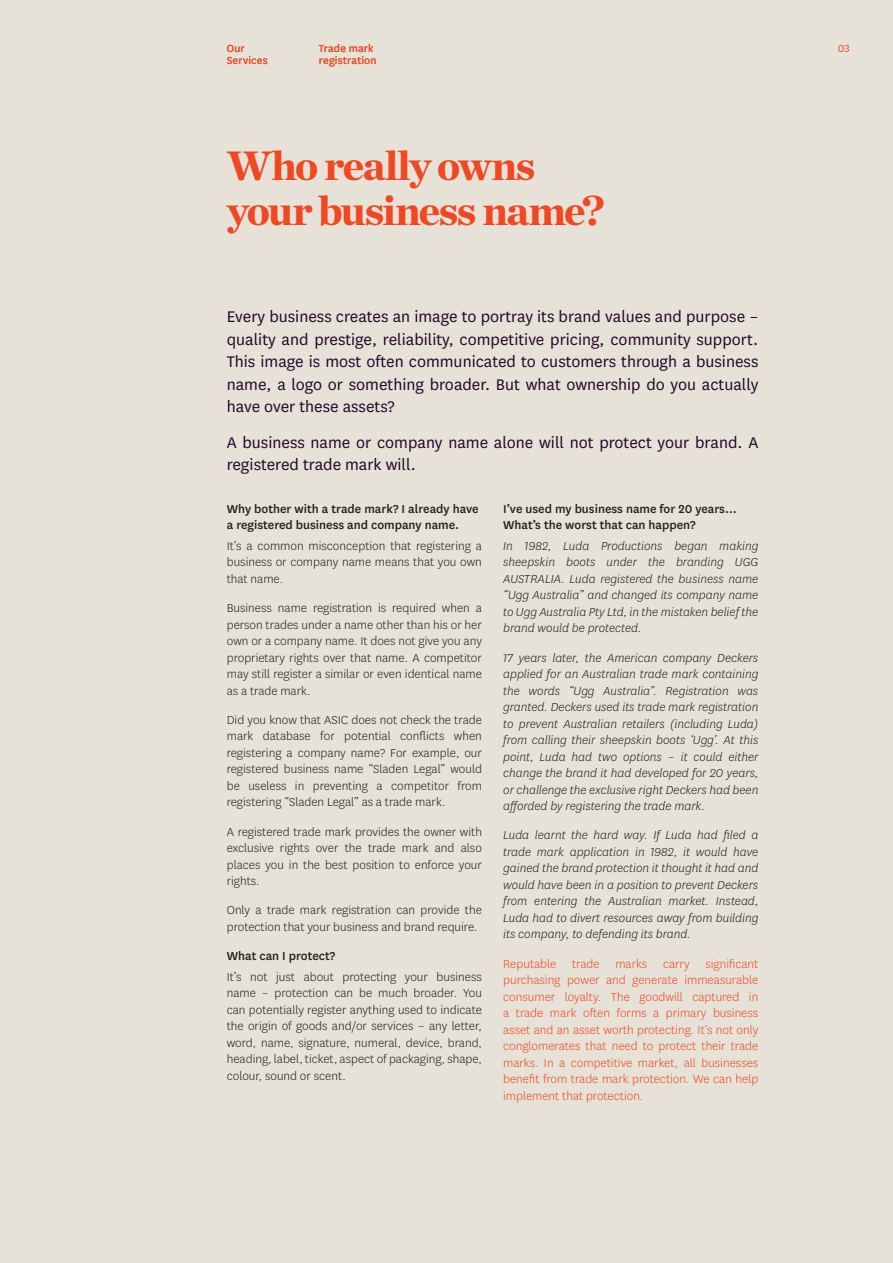
<style>
.page{position:relative;width:893px;height:1263px;background:#e6e2d7}
.page>*{position:absolute;margin:0;border:0;box-sizing:border-box;transform-origin:0 0}
.t1{font:900 42px/45px "Chronicle Deck";letter-spacing:-.035em;color:#f04822}
.t2{font:18px/22.5px "National";color:#26062d;text-align:justify}
.t3{font:300 13.5px/16.5px "National";color:#231f20;text-align:justify}
.t4{font:italic 300 13.5px/16.5px "National";color:#231f20;text-align:justify}
.t5{font:300 13.5px/16.5px "National";color:#f04822;text-align:justify}
.t6{font:500 13.5px/16.5px "National";color:#231f20}
.t7{font:12px/12.8px "National";letter-spacing:.015em;color:#f04822}
</style>
<div class="page">
<p class="t7" style="left:227px;top:41px;width:42px">Our<br>Services</p>
<p class="t7" style="left:319px;top:41px;width:59px">Trade mark registration</p>
<h1 class="t1" style="left:227px;top:141px;width:379px">Who really owns your business name?</h1>
<p class="t2" style="left:227px;top:305px;width:533px">Every business creates an image to portray its brand values and purpose – quality and prestige, reliability, competitive pricing, community support.<br>This image is most often communicated to customers through a business name, a logo or something broader. But what ownership do you actually have over these assets?</p>
<h2 class="t2" style="left:227px;top:430px;width:533px">A business name or company name alone will not protect your brand. A registered trade mark will.</h2>
<p class="t6" style="left:227px;top:499px;width:253px">Why bother with a trade mark? I already have a registered business and company name.</p>
<p class="t3" style="left:227px;top:537px;width:257px">It’s a common misconception that registering a business or company name means that you own that name.</p>
<p class="t3" style="left:227px;top:599px;width:257px">Business name registration is required when a person trades under a name other than his or her own or a company name. It does not give you any proprietary rights over that name. A competitor may still register a similar or even identical name as a trade mark.</p>
<p class="t3" style="left:227px;top:711px;width:257px">Did you know that ASIC does not check the trade mark database for potential conflicts when registering a company name? For example, our registered business name “Sladen Legal” would be useless in preventing a competitor from registering “Sladen Legal” as a trade mark.</p>
<p class="t3" style="left:227px;top:823px;width:257px">A registered trade mark provides the owner with exclusive rights over the trade mark and also places you in the best position to enforce your rights.</p>
<p class="t3" style="left:227px;top:901px;width:257px">Only a trade mark registration can provide the protection that your business and brand require.</p>
<p class="t6" style="left:227px;top:947px;width:110px">What can I protect?</p>
<p class="t3" style="left:227px;top:968px;width:257px">It’s not just about protecting your business name – protection can be much broader. You can potentially register anything used to indicate the origin of goods and/or services – any letter, word, name, signature, numeral, device, brand, heading, label, ticket, aspect of packaging, shape, colour, sound or scent.</p>
<p class="t6" style="left:503px;top:499px;width:235px">I’ve used my business name for 20 years…<br>What’s the worst that can happen?</p>
<p class="t4" style="left:503px;top:537px;width:257px">In 1982, Luda Productions began making sheepskin boots under the branding UGG AUSTRALIA. Luda registered the business name “Ugg Australia” and changed its company name to Ugg Australia Pty Ltd, in the mistaken beliefthe brand would be protected.</p>
<p class="t4" style="left:503px;top:649px;width:257px">17 years later, the American company Deckers applied for an Australian trade mark containing the words “Ugg Australia”. Registration was granted. Deckers used its trade mark registration to prevent Australian retailers (including Luda) from calling their sheepskin boots ‘Ugg’. At this point, Luda had two options – it could either change the brand it had developed for 20 years, or challenge the exclusive right Deckers had been afforded by registering the trade mark.</p>
<p class="t4" style="left:503px;top:827px;width:257px">Luda learnt the hard way. If Luda had filed a trade mark application in 1982, it would have gained the brand protection it thought it had and would have been in a position to prevent Deckers from entering the Australian market. Instead, Luda had to divert resources away from building its company, to defending its brand.</p>
<p class="t5" style="left:503px;top:955px;width:257px">Reputable trade marks carry significant purchasing power and generate immeasurable consumer loyalty. The goodwill captured in a trade mark often forms a primary business asset and an asset worth protecting. It’s not only conglomerates that need to protect their trade marks. In a competitive market, all businesses benefit from trade mark protection. We can help implement that protection.</p>
<p class="t7" style="left:838px;top:41px;width:14px">03</p>
</div>
